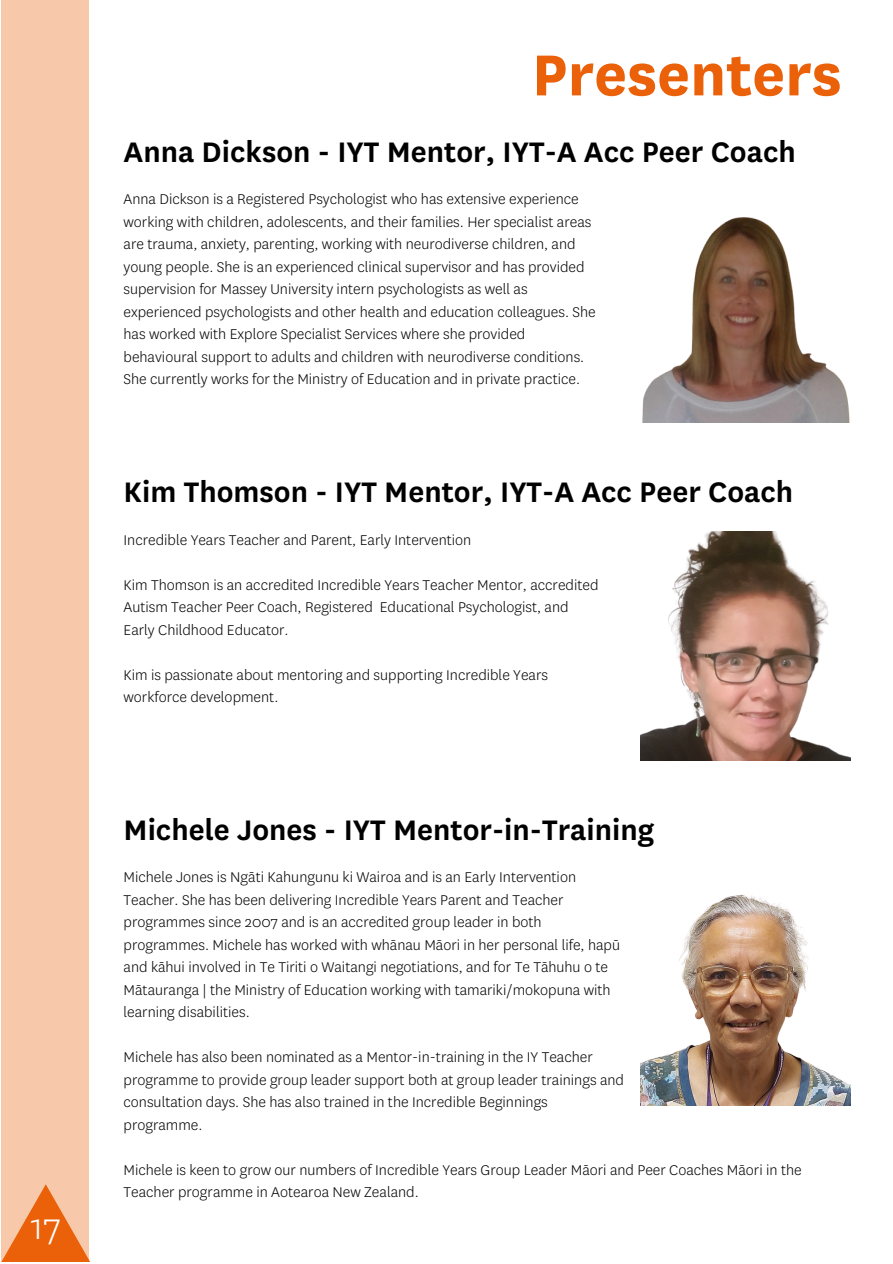
<style>
.page{position:relative;width:893px;height:1264px;background:#fff}
.page>*{position:absolute;margin:0;border:0;box-sizing:border-box;transform-origin:0 0}
.t1{font:700 67.5px "National";color:#eb6109}
.t2{font:300 40.5px "National";color:#fff}
.t3{font:600 33px "National";color:#000}
.t4{font:300 16.5px/22.5px "National";color:#000}
</style>
<div class="page">
<div style="left:1px;top:0;width:88px;height:1261px;background:#f8c8aa"></div>
<svg style="left:2px;top:1184px;width:88px;height:77px"></svg>
<img style="left:642px;top:217px;width:208px;height:205px">
<img style="left:641px;top:532px;width:209px;height:228px">
<img style="left:641px;top:894px;width:209px;height:211px">
<p class="t2" style="left:30px;top:1202px;width:32px">17</p>
<p class="t1" style="left:531px;top:35px;width:311px">Presenters</p>
<p class="t3" style="left:123px;top:133px;width:673px">Anna Dickson - IYT Mentor, IYT-A Acc Peer Coach</p>
<p class="t4" style="left:123px;top:188px;width:473px">Anna Dickson is a Registered Psychologist who has extensive experience working with children, adolescents, and their families. Her specialist areas are trauma, anxiety, parenting, working with neurodiverse children, and young people. She is an experienced clinical supervisor and has provided supervision for Massey University intern psychologists as well as experienced psychologists and other health and education colleagues. She has worked with Explore Specialist Services where she provided behavioural support to adults and children with neurodiverse conditions.<br>She currently works for the Ministry of Education and in private practice.</p>
<p class="t3" style="left:123px;top:473px;width:671px">Kim Thomson - IYT Mentor, IYT-A Acc Peer Coach</p>
<p class="t4" style="left:123px;top:528px;width:349px">Incredible Years Teacher and Parent, Early Intervention</p>
<p class="t4" style="left:123px;top:573px;width:476px">Kim Thomson is an accredited Incredible Years Teacher Mentor, accredited<br>Autism Teacher Peer Coach, Registered Educational Psychologist, and<br>Early Childhood Educator.</p>
<p class="t4" style="left:123px;top:663px;width:426px">Kim is passionate about mentoring and supporting Incredible Years workforce development.</p>
<p class="t3" style="left:123px;top:811px;width:532px">Michele Jones - IYT Mentor-in-Training</p>
<p class="t4" style="left:123px;top:866px;width:498px">Michele Jones is Ngāti Kahungunu ki Wairoa and is an Early Intervention Teacher. She has been delivering Incredible Years Parent and Teacher programmes since 2007 and is an accredited group leader in both programmes. Michele has worked with whānau Māori in her personal life, hapū and kāhui involved in Te Tiriti o Waitangi negotiations, and for Te Tāhuhu o te Mātauranga | the Ministry of Education working with tamariki/mokopuna with learning disabilities.</p>
<p class="t4" style="left:123px;top:1046px;width:502px">Michele has also been nominated as a Mentor-in-training in the IY Teacher programme to provide group leader support both at group leader trainings and consultation days. She has also trained in the Incredible Beginnings programme.</p>
<p class="t4" style="left:123px;top:1158px;width:679px">Michele is keen to grow our numbers of Incredible Years Group Leader Māori and Peer Coaches Māori in the<br>Teacher programme in Aotearoa New Zealand.</p>
</div>
